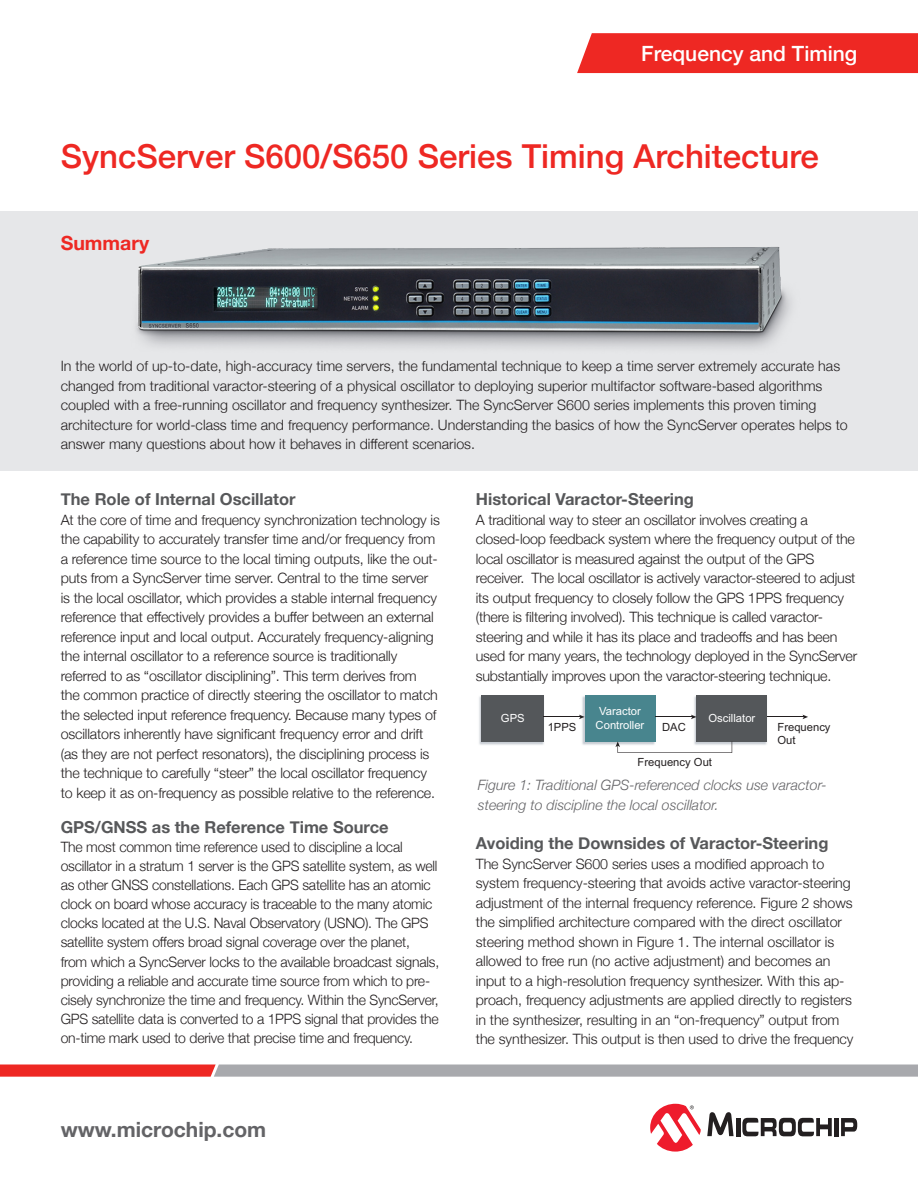
<style>
.page{position:relative;width:918px;height:1188px;background:#fff}
.page>*{position:absolute;margin:0;border:0;box-sizing:border-box;transform-origin:0 0}
.SS_TITLE{font:500 33px "Helvetica Neue";color:#ee2823}
.CATEGORY{font:500 21px "Helvetica Neue";color:#fff}
.t1{font:700 21px "Helvetica Neue";color:#636366}
.SUBHEAD1{font:700 19.5px "Helvetica Neue";color:#ee2823}
.SUBHEAD2{font:700 16.5px "Helvetica Neue";color:#57585a}
.BODY_TEXT{font:300 14.25px/19.5px "Helvetica Neue";letter-spacing:-.01em;color:#231f20}
.BODY_B4_BULLET{font:300 14.25px/19.5px "Helvetica Neue";letter-spacing:-.005em;color:#231f20}
.t2{font:italic 300 14.25px/19.5px "Helvetica Neue";color:#636366}
.t3{font:11.25px/13.5px "Arial";color:#fff;text-align:center}
.t4{font:11.25px/13.5px "Arial";color:#231f20}
</style>
<div class="page">
<svg style="left:0;top:1065px;width:918px;height:12px;background:#ba8e90"></svg>
<svg style="left:707px;top:1112px;width:27px;height:24px"></svg>
<hr style="left:736px;top:1118px;width:4px;height:18px;background:#231f20">
<div style="left:834px;top:1118px;width:5px;height:18px;background:#231f20"></div>
<svg style="left:841px;top:1118px;width:16px;height:18px"></svg>
<svg style="left:742px;top:1117px;width:90px;height:19px"></svg>
<svg style="left:650px;top:1104px;width:51px;height:48px"></svg>
<div style="left:577px;top:33px;width:341px;height:40px;background:#ee2823"></div>
<div style="left:0;top:211px;width:918px;height:260px;background:#e6e7e9"></div>
<img style="left:136px;top:247px;width:655px;height:101px">
<img style="left:479px;top:695px;width:66px;height:50px">
<div style="left:482px;top:695px;width:62px;height:46px;background:#54575a"></div>
<img style="left:582px;top:695px;width:74px;height:50px">
<div style="left:585px;top:695px;width:70px;height:46px;background:#48858e"></div>
<img style="left:694px;top:695px;width:74px;height:51px">
<div style="left:697px;top:695px;width:70px;height:46px;background:#54575a"></div>
<hr style="left:544px;top:717px;width:37px;height:1px;background:#231f20">
<svg style="left:579px;top:715px;width:6px;height:4px"></svg>
<hr style="left:655px;top:717px;width:38px;height:1px;background:#231f20">
<svg style="left:691px;top:715px;width:6px;height:4px"></svg>
<hr style="left:767px;top:717px;width:37px;height:1px;background:#231f20">
<svg style="left:803px;top:715px;width:5px;height:4px"></svg>
<svg style="left:615px;top:741px;width:117px;height:12px"></svg>
<p class="CATEGORY" style="left:641px;top:37px;width:217px">Frequency and Timing</p>
<p class="SS_TITLE" style="left:61px;top:130px;width:760px">SyncServer S600/S650 Series Timing Architecture</p>
<p class="SUBHEAD1" style="left:61px;top:227px;width:90px">Summary</p>
<p class="BODY_TEXT" style="left:61px;top:355px;width:789px">In the world of up-to-date, high-accuracy time servers, the fundamental technique to keep a time server extremely accurate has changed from traditional varactor-steering of a physical oscillator to deploying superior multifactor software-based algorithms coupled with a free-running oscillator and frequency synthesizer. The SyncServer S600 series implements this proven timing architecture for world-class time and frequency performance. Understanding the basics of how the SyncServer operates helps to answer many questions about how it behaves in different scenarios.</p>
<p class="SUBHEAD2" style="left:61px;top:487px;width:236px">The Role of Internal Oscillator</p>
<p class="BODY_TEXT" style="left:61px;top:509px;width:381px">At the core of time and frequency synchronization technology is the capability to accurately transfer time and/or frequency from a reference time source to the local timing outputs, like the out&shy;puts from a SyncServer time server. Central to the time server is the local oscillator, which provides a stable internal frequency reference that effectively provides a buffer between an external reference input and local output. Accurately frequency-aligning the internal oscillator to a reference source is traditionally referred to as “oscillator disciplining”. This term derives from<br>the common practice of directly steering the oscillator to match the selected input reference frequency. Because many types of oscillators inherently have significant frequency error and drift (as they are not perfect resonators), the disciplining process is the technique to carefully “steer” the local oscillator frequency to keep it as on-frequency as possible relative to the reference.</p>
<p class="SUBHEAD2" style="left:61px;top:814px;width:329px">GPS/GNSS as the Reference Time Source</p>
<p class="BODY_TEXT" style="left:61px;top:836px;width:380px">The most common time reference used to discipline a local oscillator in a stratum 1 server is the GPS satellite system, as well as other GNSS constellations. Each GPS satellite has an atomic clock on board whose accuracy is traceable to the many atomic clocks located at the U.S. Naval Observatory (USNO). The GPS satellite system offers broad signal coverage over the planet, from which a SyncServer locks to the available broadcast signals, providing a reliable and accurate time source from which to pre&shy;cisely synchronize the time and frequency. Within the SyncServer, GPS satellite data is converted to a 1PPS signal that provides the on-time mark used to derive that precise time and frequency.</p>
<p class="t1" style="left:61px;top:1113px;width:207px">www.microchip.com</p>
<p class="SUBHEAD2" style="left:476px;top:487px;width:220px">Historical Varactor-Steering</p>
<p class="BODY_TEXT" style="left:476px;top:509px;width:383px">A traditional way to steer an oscillator involves creating a closed-loop feedback system where the frequency output of the local oscillator is measured against the output of the GPS receiver. The local oscillator is actively varactor-steered to adjust its output frequency to closely follow the GPS 1PPS frequency (there is filtering involved). This technique is called varactor&shy;steering and while it has its place and tradeoffs and has been used for many years, the technology deployed in the SyncServer substantially improves upon the varactor-steering technique.</p>
<p class="t3" style="left:501px;top:711px;width:25px">GPS</p>
<p class="t3" style="left:596px;top:704px;width:50px">Varactor<br>Controller</p>
<p class="t3" style="left:708px;top:711px;width:48px">Oscillator</p>
<p class="t4" style="left:548px;top:720px;width:30px">1PPS</p>
<p class="t4" style="left:662px;top:720px;width:25px">DAC</p>
<p class="t4" style="left:638px;top:755px;width:76px">Frequency Out</p>
<p class="t4" style="left:777px;top:720px;width:55px">Frequency<br>Out</p>
<p class="t2" style="left:478px;top:774px;width:350px">Figure 1: Traditional GPS-referenced clocks use varactor&shy;steering to discipline the local oscillator.</p>
<p class="SUBHEAD2" style="left:476px;top:831px;width:354px">Avoiding the Downsides of Varactor-Steering</p>
<p class="BODY_B4_BULLET" style="left:476px;top:853px;width:379px">The SyncServer S600 series uses a modified approach to system frequency-steering that avoids active varactor-steering adjustment of the internal frequency reference. Figure 2 shows the simplified architecture compared with the direct oscillator steering method shown in Figure 1. The internal oscillator is allowed to free run (no active adjustment) and becomes an input to a high-resolution frequency synthesizer. With this ap&shy;proach, frequency adjustments are applied directly to registers in the synthesizer, resulting in an “on-frequency” output from the synthesizer. This output is then used to drive the frequency</p>
</div>
